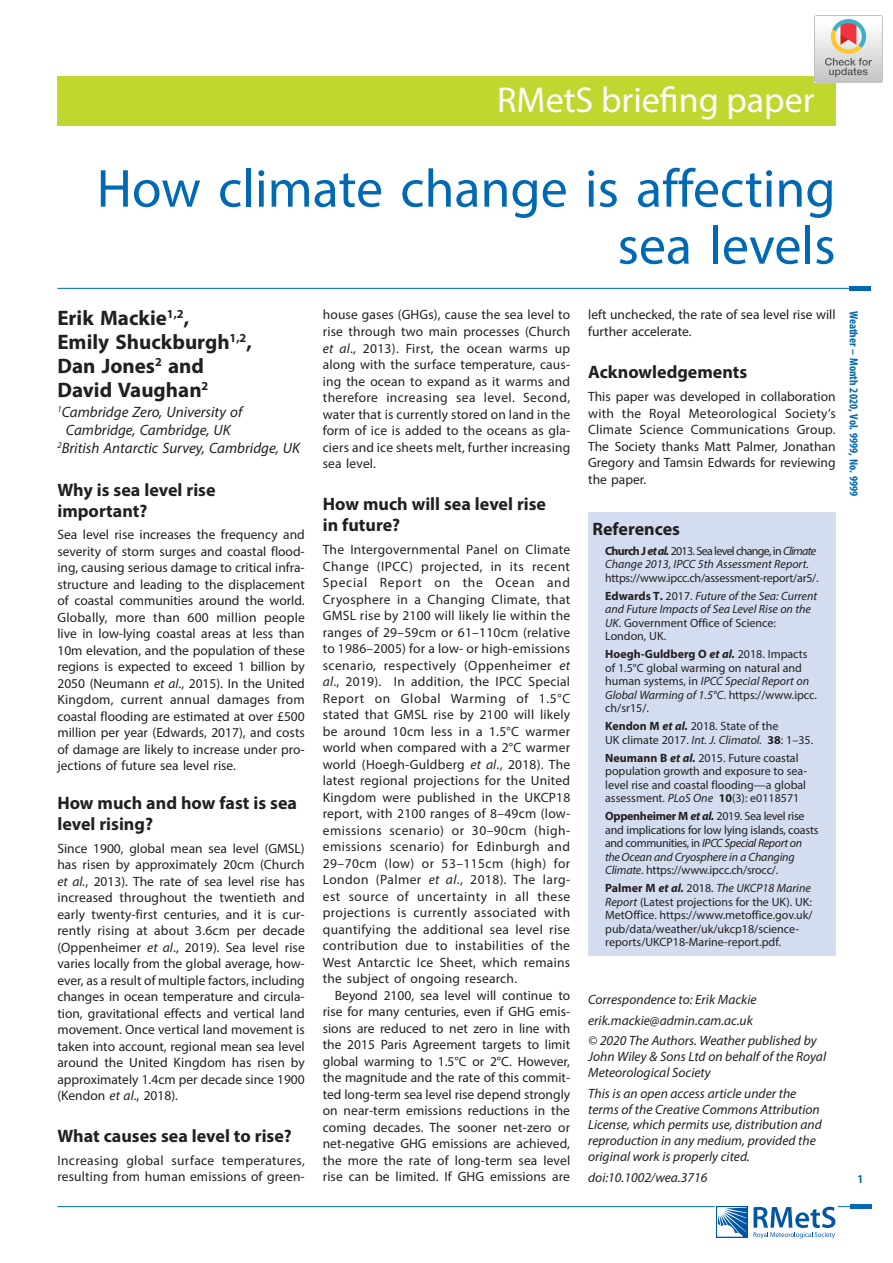
<style>
.page{position:relative;width:893px;height:1263px;background:#fff}
.page>*{position:absolute;margin:0;border:0;box-sizing:border-box;transform-origin:0 0}
.CT{font:54px/57px "Myriad Pro";color:#0168b3;text-align:right}
.Climate_Artilce_Cate{font:36px "Myriad Pro";color:#fff}
.ca{font:700 21px/24px "Myriad Pro";color:#231f20}
._1_HD{font:700 18px/21px "Myriad Pro";color:#231f20}
.REFS_HD{font:700 18px "Myriad Pro";color:#231f20}
.AFF_TOP{font:italic 15px/18px "Myriad Pro";color:#231f20;text-align:center}
.AFF{font:italic 15px "Myriad Pro";color:#231f20}
.TXT_F{font:13.5px/16.5px "Myriad Pro";letter-spacing:.01em;color:#231f20;text-align:justify}
.TXT_F_1{font:13.5px/16.5px "Myriad Pro";color:#231f20;text-align:justify}
.TXT{font:13.5px/16.5px "Myriad Pro";color:#231f20;text-align:justify}
.corres{font:italic 13.5px/15.8px "Myriad Pro";color:#231f20}
.REFS{font:12px/13.5px "Myriad Pro";color:#231f20}
.REFS-2{font:12px/13.5px "Myriad Pro";letter-spacing:-.02em;color:#231f20}
.REFS-3{font:italic 12px/13.5px "Myriad Pro";color:#231f20}
.t1{font:700 condensed 12px "Myriad Pro";color:#0168b3}
.s1{font-style:italic}
.s2{font-weight:700}
.s3{font-weight:700;font-style:italic}
.s4{font-weight:700;font-style:normal}
.s5{font-style:normal}
</style>
<div class="page">
<hr style="left:57px;top:1206px;width:657px;height:1px;background:#0168b3">
<div style="left:716px;top:1206px;width:31px;height:31px;background:#0155a5"></div>
<svg style="left:717px;top:1207px;width:30px;height:30px"></svg>
<div style="left:851px;top:1204px;width:21px;height:5px;background:#0168b3"></div>
<svg style="left:754px;top:1206px;width:97px;height:32px"></svg>
<div style="left:850px;top:286px;width:21px;height:5px;background:#0168b3"></div>
<hr style="left:57px;top:288px;width:798px;height:1px;background:#0168b3">
<div style="left:588px;top:512px;width:248px;height:30px;background:#d3ddef"></div>
<div style="left:588px;top:537px;width:248px;height:54px;background:#d3ddef"></div>
<div style="left:588px;top:582px;width:248px;height:67px;background:#d3ddef"></div>
<div style="left:588px;top:640px;width:248px;height:81px;background:#d3ddef"></div>
<div style="left:588px;top:712px;width:248px;height:41px;background:#d3ddef"></div>
<div style="left:588px;top:744px;width:248px;height:67px;background:#d3ddef"></div>
<div style="left:588px;top:802px;width:248px;height:81px;background:#d3ddef"></div>
<div style="left:588px;top:874px;width:248px;height:81px;background:#d3ddef"></div>
<div style="left:57px;top:77px;width:779px;height:49px;background:#c1d72f"></div>
<img style="left:815px;top:15px;width:67px;height:67px">
<p class="Climate_Artilce_Cate" style="left:497px;top:78px;width:319px">RMetS briefing paper</p>
<p class="CT" style="left:97px;top:159px;width:740px">How climate change is affecting sea levels</p>
<p class="ca" style="left:57px;top:305px;width:196px">Erik Mackie<sup>1,2</sup>,<br>Emily Shuckburgh<sup>1,2</sup>,<br>Dan Jones<sup>2</sup> and<br>David Vaughan<sup>2</sup></p>
<p class="AFF_TOP" style="left:57px;top:403px;width:186px"><sup>1</sup>Cambridge Zero, University of<br>Cambridge, Cambridge, UK</p>
<p class="AFF" style="left:57px;top:439px;width:244px"><sup>2</sup>British Antarctic Survey, Cambridge, UK</p>
<p class="_1_HD" style="left:57px;top:478px;width:160px">Why is sea level rise important?</p>
<p class="TXT_F_1" style="left:57px;top:526px;width:249px">Sea level rise increases the frequency and severity of storm surges and coastal flood&shy;ing, causing serious damage to critical infra&shy;structure and leading to the displacement of coastal communities around the world.<br>Globally, more than 600 million people live in low-lying coastal areas at less than 10m elevation, and the population of these regions is expected to exceed 1 billion by 2050 (Neumann <span class="s1">et al</span>., 2015). In the United Kingdom, current annual damages from coastal flooding are estimated at over £500 million per year (Edwards, 2017), and costs of damage are likely to increase under pro&shy;jections of future sea level rise.</p>
<p class="_1_HD" style="left:57px;top:791px;width:241px">How much and how fast is sea level rising?</p>
<p class="TXT_F" style="left:57px;top:839px;width:249px">Since 1900, global mean sea level (GMSL) has risen by approximately 20cm (Church <span class="s1">et al.</span>, 2013). The rate of sea level rise has increased throughout the twentieth and early twenty-first centuries, and it is cur&shy;rently rising at about 3.6cm per decade (Oppenheimer <span class="s1">et al</span>., 2019). Sea level rise varies locally from the global average, how&shy;ever, as a result of multiple factors, including changes in ocean temperature and circula&shy;tion, gravitational effects and vertical land movement. Once vertical land movement is taken into account, regional mean sea level around the United Kingdom has risen by approximately 1.4cm per decade since 1900 (Kendon <span class="s1">et al</span>., 2018).</p>
<p class="_1_HD" style="left:57px;top:1125px;width:236px">What causes sea level to rise?</p>
<p class="TXT_F" style="left:57px;top:1152px;width:249px">Increasing global surface temperatures, resulting from human emissions of green-</p>
<p class="TXT_F" style="left:323px;top:306px;width:249px">house gases (GHGs), cause the sea level to rise through two main processes (Church <span class="s1">et al</span>., 2013). First, the ocean warms up along with the surface temperature, caus&shy;ing the ocean to expand as it warms and therefore increasing sea level. Second, water that is currently stored on land in the form of ice is added to the oceans as gla&shy;ciers and ice sheets melt, further increasing sea level.</p>
<p class="_1_HD" style="left:323px;top:493px;width:225px">How much will sea level rise in future?</p>
<p class="TXT_F" style="left:323px;top:541px;width:249px">The Intergovernmental Panel on Climate Change (IPCC) projected, in its recent Special Report on the Ocean and Cryosphere in a Changing Climate, that GMSL rise by 2100 will likely lie within the ranges of 29–59cm or 61–110cm (relative to 1986–2005) for a low- or high-emissions scenario, respectively (Oppenheimer <span class="s1">et al</span>., 2019). In addition, the IPCC Special Report on Global Warming of 1.5°C stated that GMSL rise by 2100 will likely be around 10cm less in a 1.5°C warmer world when compared with a 2°C warmer world (Hoegh-Guldberg <span class="s1">et al</span>., 2018). The latest regional projections for the United Kingdom were published in the UKCP18 report, with 2100 ranges of 8–49cm (low&shy;emissions scenario) or 30–90cm (high&shy;emissions scenario) for Edinburgh and 29–70cm (low) or 53–115cm (high) for London (Palmer <span class="s1">et al</span>., 2018). The larg&shy;est source of uncertainty in all these projections is currently associated with quantifying the additional sea level rise contribution due to instabilities of the West Antarctic Ice Sheet, which remains the subject of ongoing research.</p>
<p class="TXT" style="left:323px;top:987px;width:249px;text-indent:12px">Beyond 2100, sea level will continue to rise for many centuries, even if GHG emis&shy;sions are reduced to net zero in line with the 2015 Paris Agreement targets to limit global warming to 1.5°C or 2°C. However, the magnitude and the rate of this commit&shy;ted long-term sea level rise depend strongly on near-term emissions reductions in the coming decades. The sooner net-zero or net-negative GHG emissions are achieved, the more the rate of long-term sea level rise can be limited. If GHG emissions are</p>
<p class="TXT" style="left:588px;top:306px;width:249px">left unchecked, the rate of sea level rise will further accelerate.</p>
<p class="_1_HD" style="left:588px;top:361px;width:161px">Acknowledgements</p>
<p class="TXT_F" style="left:588px;top:388px;width:249px">This paper was developed in collaboration with the Royal Meteorological Society’s Climate Science Communications Group.<br>The Society thanks Matt Palmer, Jonathan Gregory and Tamsin Edwards for reviewing the paper.</p>
<p class="REFS_HD" style="left:592px;top:517px;width:89px">References</p>
<p class="REFS-2" style="left:605px;top:544px;width:215px"><span class="s2">Church J</span> <span class="s3">et al.</span> 2013. Sea level change, in <span class="s1">Climate<br>Change 2013, IPCC 5th Assessment Report. </span>https://www.ipcc.ch/assessment-report/ar5/.</p>
<p class="REFS-3" style="left:605px;top:589px;width:213px"><span class="s4">Edwards T.</span> <span class="s5">2017.</span> Future of the Sea: Current and Future Impacts of Sea Level Rise on the<br>UK<span class="s5">. Government Office of Science:<br>London, UK.</span></p>
<p class="REFS" style="left:605px;top:647px;width:213px"><span class="s2">Hoegh-Guldberg O</span> <span class="s3">et al.</span> 2018. Impacts of 1.5°C global warming on natural and human systems, in <span class="s1">IPCC Special Report on Global Warming of 1.5°C</span>. https://www.ipcc. ch/sr15/.</p>
<p class="REFS" style="left:605px;top:719px;width:209px"><span class="s2">Kendon M</span> <span class="s3">et al.</span> 2018. State of the<br>UK climate 2017. <span class="s1">Int. J. Climatol.</span> <span class="s2">38</span>: 1–35.</p>
<p class="REFS" style="left:605px;top:751px;width:203px"><span class="s2">Neumann B</span> <span class="s3">et al.</span> 2015. Future coastal population growth and exposure to sea&shy;level rise and coastal flooding—a global assessment. <span class="s1">PLoS One</span> <span class="s2">10</span>(3): e0118571</p>
<p class="REFS" style="left:605px;top:809px;width:215px"><span class="s2">Oppenheimer M</span> <span class="s3">et al.</span> 2019. Sea level rise and implications for low lying islands, coasts and communities, in <span class="s1">IPCC Special Report on the Ocean and Cryosphere in a Changing Climate</span>. https://www.ipcc.ch/srocc/.</p>
<p class="REFS" style="left:605px;top:881px;width:209px"><span class="s2">Palmer M</span> <span class="s3">et al.</span> 2018. <span class="s1">The UKCP18 Marine Report</span> (Latest projections for the UK). UK:<br>MetOffice. https://www.metoffice.gov.uk/ pub/data/weather/uk/ukcp18/science&shy;reports/UKCP18-Marine-report.pdf.</p>
<p class="t1" style="left:861px;top:311px;width:187px;rotate:90deg">Weather – Month 2020, Vol. 9999, No. 9999</p>
<p class="corres" style="left:588px;top:991px;width:170px">Correspondence to: Erik Mackie</p>
<p class="corres" style="left:588px;top:1012px;width:166px">erik.mackie@admin.cam.ac.uk</p>
<p class="corres" style="left:588px;top:1033px;width:239px">© 2020 The Authors. Weather published by<br>John Wiley &amp; Sons Ltd on behalf of the Royal<br>Meteorological Society</p>
<p class="corres" style="left:588px;top:1085px;width:235px">This is an open access article under the terms of the Creative Commons Attribution License, which permits use, distribution and reproduction in any medium, provided the original work is properly cited.</p>
<p class="corres" style="left:588px;top:1169px;width:121px">doi:10.1002/wea.3716</p>
<p class="t1" style="left:858px;top:1171px;width:7px">1</p>
</div>
